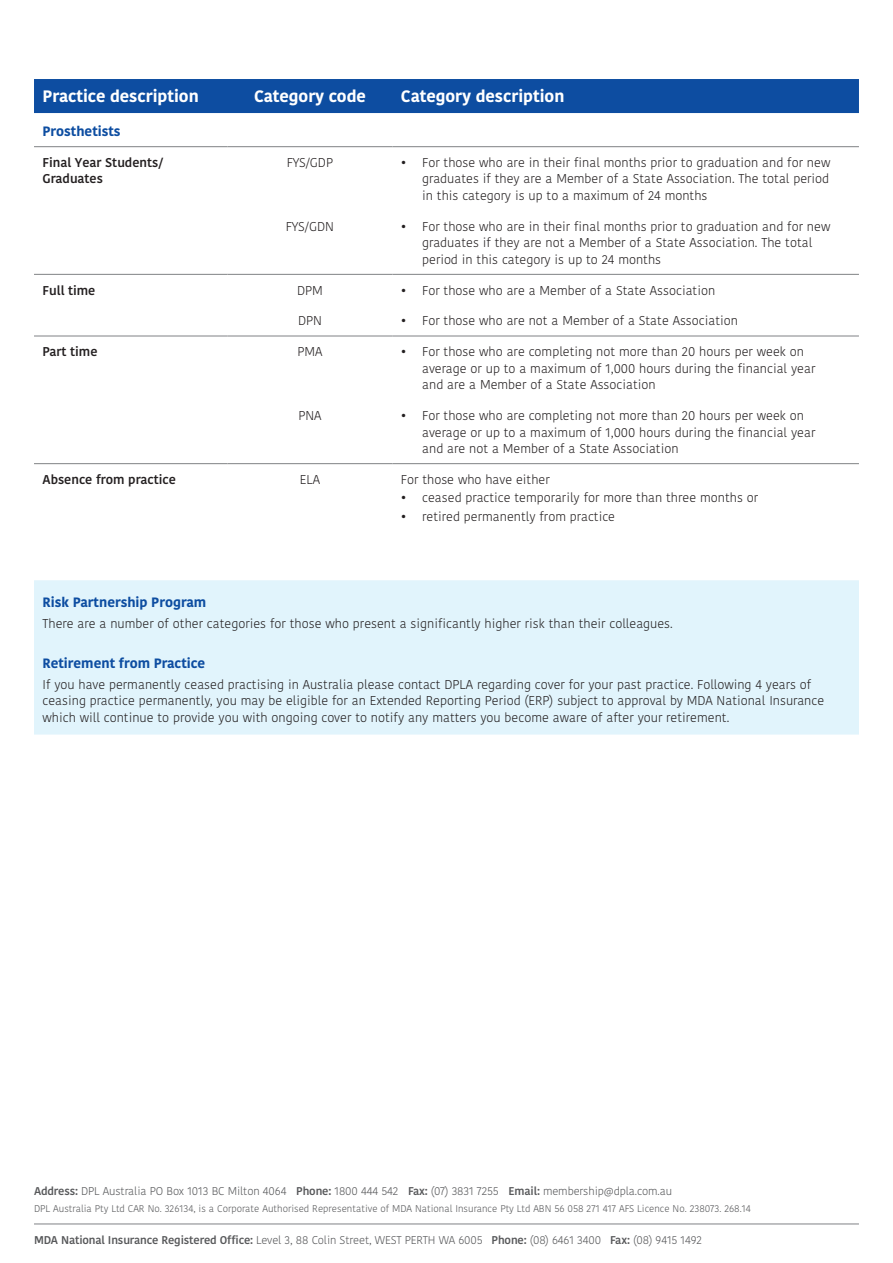
<style>
.page{position:relative;width:893px;height:1263px;background:#fff}
.page>*{position:absolute;margin:0;border:0;box-sizing:border-box;transform-origin:0 0}
.HEADING{font:700 16.5px "Kohinoor";color:#fff}
.Payments_Sub_Header{font:700 13.5px "Kohinoor";color:#0d4da1}
.Table_Indents{font:300 12.75px/16.5px "Kohinoor";color:#231f20}
.BODY_TEXT_1{font:300 12.75px/16.5px "Kohinoor";color:#231f20}
.BODY_TEXT_1-2{font:500 12.75px/16.5px "Kohinoor";color:#231f20}
.t1{font:300 11.25px "Kohinoor";letter-spacing:-.01em;color:#57585a}
.t2{font:300 9.75px "Kohinoor";color:#57585a}
.s1{font-weight:500}
</style>
<div class="page">
<div style="left:34px;top:79px;width:825px;height:34px;background:#0d4da1"></div>
<hr style="left:34px;top:274px;width:193px;height:1px;background:#808285">
<hr style="left:227px;top:274px;width:165px;height:1px;background:#808285">
<hr style="left:392px;top:274px;width:467px;height:1px;background:#808285">
<hr style="left:34px;top:146px;width:193px;height:1px;background:#808285">
<hr style="left:227px;top:146px;width:165px;height:1px;background:#808285">
<hr style="left:392px;top:146px;width:467px;height:1px;background:#808285">
<hr style="left:34px;top:336px;width:193px;height:1px;background:#808285">
<hr style="left:227px;top:336px;width:165px;height:1px;background:#808285">
<hr style="left:392px;top:336px;width:467px;height:1px;background:#808285">
<hr style="left:34px;top:463px;width:193px;height:1px;background:#808285">
<hr style="left:227px;top:463px;width:165px;height:1px;background:#808285">
<hr style="left:392px;top:463px;width:467px;height:1px;background:#808285">
<div style="left:34px;top:580px;width:825px;height:154px;background:#e1f4fc"></div>
<hr style="left:34px;top:1223px;width:825px;height:1px;background:#808285">
<p class="HEADING" style="left:43px;top:86px;width:158px">Practice description</p>
<p class="HEADING" style="left:254px;top:86px;width:113px">Category code</p>
<p class="HEADING" style="left:401px;top:86px;width:165px">Category description</p>
<p class="Payments_Sub_Header" style="left:43px;top:123px;width:80px">Prosthetists</p>
<p class="BODY_TEXT_1-2" style="left:43px;top:154px;width:122px">Final Year Students/<br>Graduates</p>
<p class="BODY_TEXT_1" style="left:287px;top:154px;width:48px">FYS/GDP</p>
<p class="Table_Indents" style="left:422px;top:154px;width:410px;text-align:justify;text-indent:-21px">• For those who are in their final months prior to graduation and for new graduates if they are a Member of a State Association. The total period in this category is up to a maximum of 24 months</p>
<p class="BODY_TEXT_1" style="left:286px;top:218px;width:49px">FYS/GDN</p>
<p class="Table_Indents" style="left:422px;top:218px;width:410px;text-indent:-21px">• For those who are in their final months prior to graduation and for new graduates if they are not a Member of a State Association. The total period in this category is up to 24 months</p>
<p class="BODY_TEXT_1-2" style="left:43px;top:282px;width:54px">Full time</p>
<p class="BODY_TEXT_1" style="left:297px;top:282px;width:27px">DPM</p>
<p class="Table_Indents" style="left:401px;top:282px;width:316px">• For those who are a Member of a State Association</p>
<p class="BODY_TEXT_1" style="left:298px;top:313px;width:25px">DPN</p>
<p class="Table_Indents" style="left:401px;top:313px;width:339px">• For those who are not a Member of a State Association</p>
<p class="BODY_TEXT_1-2" style="left:43px;top:344px;width:57px">Part time</p>
<p class="BODY_TEXT_1" style="left:297px;top:344px;width:27px">PMA</p>
<p class="Table_Indents" style="left:422px;top:344px;width:395px;text-indent:-21px">• For those who are completing not more than 20 hours per week on average or up to a maximum of 1,000 hours during the financial year and are a Member of a State Association</p>
<p class="BODY_TEXT_1" style="left:298px;top:407px;width:25px">PNA</p>
<p class="Table_Indents" style="left:422px;top:407px;width:395px;text-indent:-21px">• For those who are completing not more than 20 hours per week on average or up to a maximum of 1,000 hours during the financial year and are not a Member of a State Association</p>
<p class="BODY_TEXT_1-2" style="left:43px;top:471px;width:135px">Absence from practice</p>
<p class="BODY_TEXT_1" style="left:300px;top:471px;width:22px">ELA</p>
<p class="Table_Indents" style="left:401px;top:471px;width:150px">For those who have either</p>
<p class="Table_Indents" style="left:401px;top:490px;width:359px">• ceased practice temporarily for more than three months or</p>
<p class="Table_Indents" style="left:401px;top:509px;width:216px">• retired permanently from practice</p>
<p class="Payments_Sub_Header" style="left:43px;top:594px;width:165px">Risk Partnership Program</p>
<p class="BODY_TEXT_1" style="left:43px;top:616px;width:632px">There are a number of other categories for those who present a significantly higher risk than their colleagues.</p>
<p class="Payments_Sub_Header" style="left:43px;top:654px;width:164px">Retirement from Practice</p>
<p class="BODY_TEXT_1" style="left:43px;top:676px;width:783px">If you have permanently ceased practising in Australia please contact DPLA regarding cover for your past practice. Following 4 years of ceasing practice permanently, you may be eligible for an Extended Reporting Period (ERP) subject to approval by MDA National Insurance which will continue to provide you with ongoing cover to notify any matters you become aware of after your retirement.</p>
<p class="t1" style="left:34px;top:1183px;width:640px"><span class="s1">Address:</span> DPL Australia PO Box 1013 BC Milton 4064 <span class="s1">Phone:</span> 1800 444 542 <span class="s1">Fax:</span> (07) 3831 7255 <span class="s1">Email:</span> membership@dpla.com.au</p>
<p class="t2" style="left:34px;top:1203px;width:718px">DPL Australia Pty Ltd CAR No. 326134, is a Corporate Authorised Representative of MDA National Insurance Pty Ltd ABN 56 058 271 417 AFS Licence No. 238073. 268.14</p>
<p class="t1" style="left:34px;top:1232px;width:670px"><span class="s1">MDA National Insurance Registered Office:</span> Level 3, 88 Colin Street, WEST PERTH WA 6005 <span class="s1">Phone:</span> (08) 6461 3400 <span class="s1">Fax:</span> (08) 9415 1492</p>
</div>
